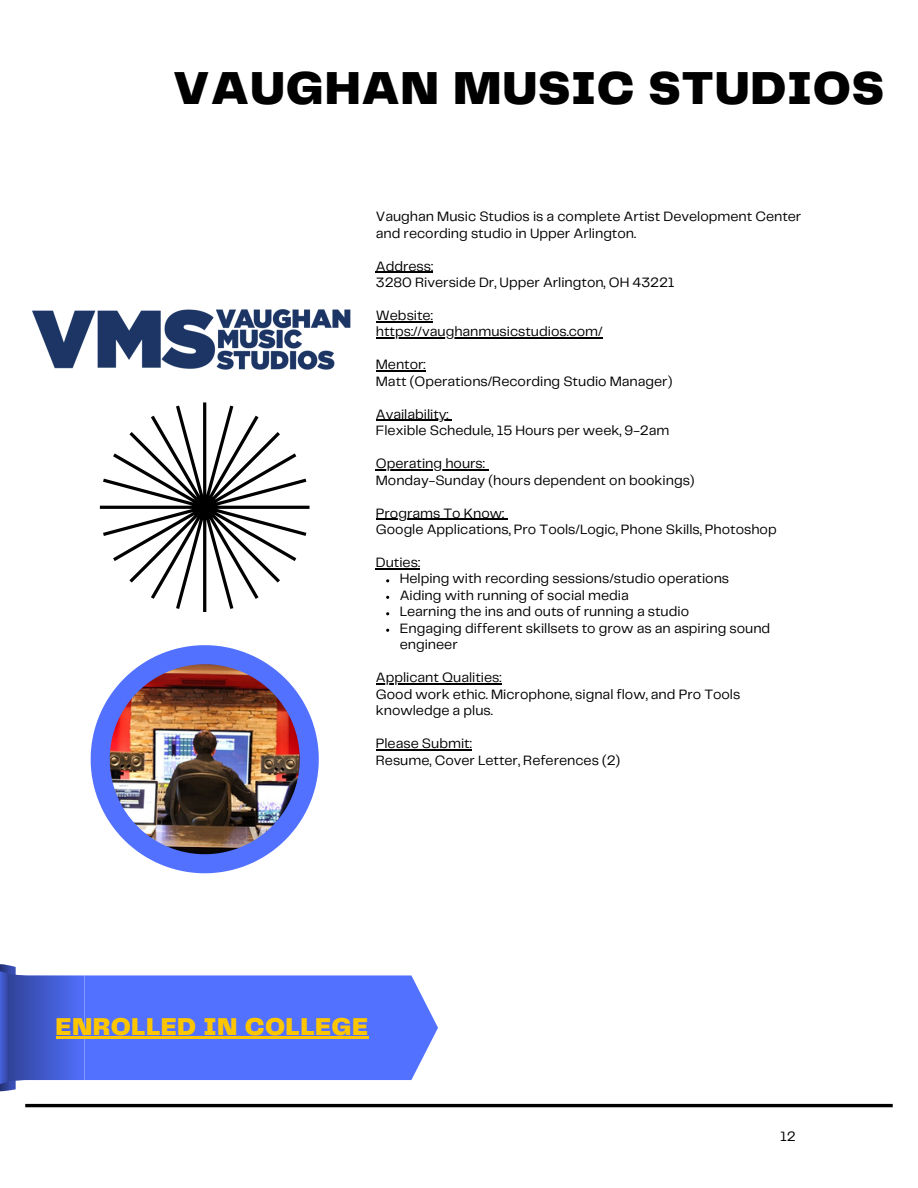
<style>
.page{position:relative;width:918px;height:1188px;background:#fff}
.page>*{position:absolute;margin:0;border:0;box-sizing:border-box;transform-origin:0 0}
.t1{font:900 48px "Telegraf";letter-spacing:.015em;color:#000}
.t2{font:900 25.35px "Telegraf";letter-spacing:.015em;color:#ffc600}
.t3{font:14.1px/16.5px "Telegraf";color:#000}
</style>
<div class="page">
<hr style="left:25px;top:1104px;width:868px;height:3px;background:#000">
<svg style="left:91px;top:645px;width:228px;height:228px"></svg>
<img style="left:110px;top:664px;width:190px;height:190px">
<svg style="left:0;top:964px;width:438px;height:128px"></svg>
<hr style="left:56px;top:1037px;width:313px;height:2px;background:#ffc600">
<svg style="left:100px;top:402px;width:209px;height:210px"></svg>
<hr style="left:376px;top:272px;width:57px;height:1px;background:#000">
<hr style="left:376px;top:321px;width:57px;height:1px;background:#000">
<hr style="left:376px;top:337px;width:227px;height:2px;background:#000">
<hr style="left:376px;top:370px;width:50px;height:1px;background:#000">
<hr style="left:376px;top:420px;width:73px;height:1px;background:#000">
<hr style="left:376px;top:469px;width:109px;height:1px;background:#000">
<hr style="left:376px;top:519px;width:128px;height:1px;background:#000">
<hr style="left:376px;top:568px;width:44px;height:1px;background:#000">
<hr style="left:376px;top:683px;width:126px;height:1px;background:#000">
<hr style="left:376px;top:749px;width:96px;height:1px;background:#000">
<img style="left:32px;top:309px;width:319px;height:61px">
<h1 class="t1" style="left:173px;top:68px;width:713px">VAUGHAN MUSIC STUDIOS</h1>
<p class="t3" style="left:376px;top:209px;width:427px">Vaughan Music Studios is a complete Artist Development Center and recording studio in Upper Arlington.</p>
<p class="t3" style="left:376px;top:258px;width:300px">Address:<br>3280 Riverside Dr, Upper Arlington, OH 43221</p>
<p class="t3" style="left:376px;top:308px;width:228px">Website: https://vaughanmusicstudios.com/</p>
<p class="t3" style="left:376px;top:357px;width:298px">Mentor:<br>Matt (Operations/Recording Studio Manager)</p>
<p class="t3" style="left:376px;top:407px;width:295px">Availability:<br>Flexible Schedule, 15 Hours per week, 9-2am</p>
<p class="t3" style="left:376px;top:456px;width:320px">Operating hours:<br>Monday-Sunday (hours dependent on bookings)</p>
<p class="t3" style="left:376px;top:505px;width:402px">Programs To Know:<br>Google Applications, Pro Tools/Logic, Phone Skills, Photoshop</p>
<p class="t3" style="left:400px;top:555px;width:372px;text-indent:-24px">Duties:<br>Helping with recording sessions/studio operations Aiding with running of social media<br>Learning the ins and outs of running a studio<br>Engaging different skillsets to grow as an aspiring sound engineer</p>
<p class="t3" style="left:376px;top:670px;width:366px">Applicant Qualities:<br>Good work ethic. Microphone, signal flow, and Pro Tools knowledge a plus.</p>
<p class="t3" style="left:376px;top:736px;width:246px">Please Submit:<br>Resume, Cover Letter, References (2)</p>
<h2 class="t2" style="left:56px;top:1015px;width:314px">ENROLLED IN COLLEGE</h2>
<p class="t3" style="left:780px;top:1129px;width:17px">12</p>
</div>
